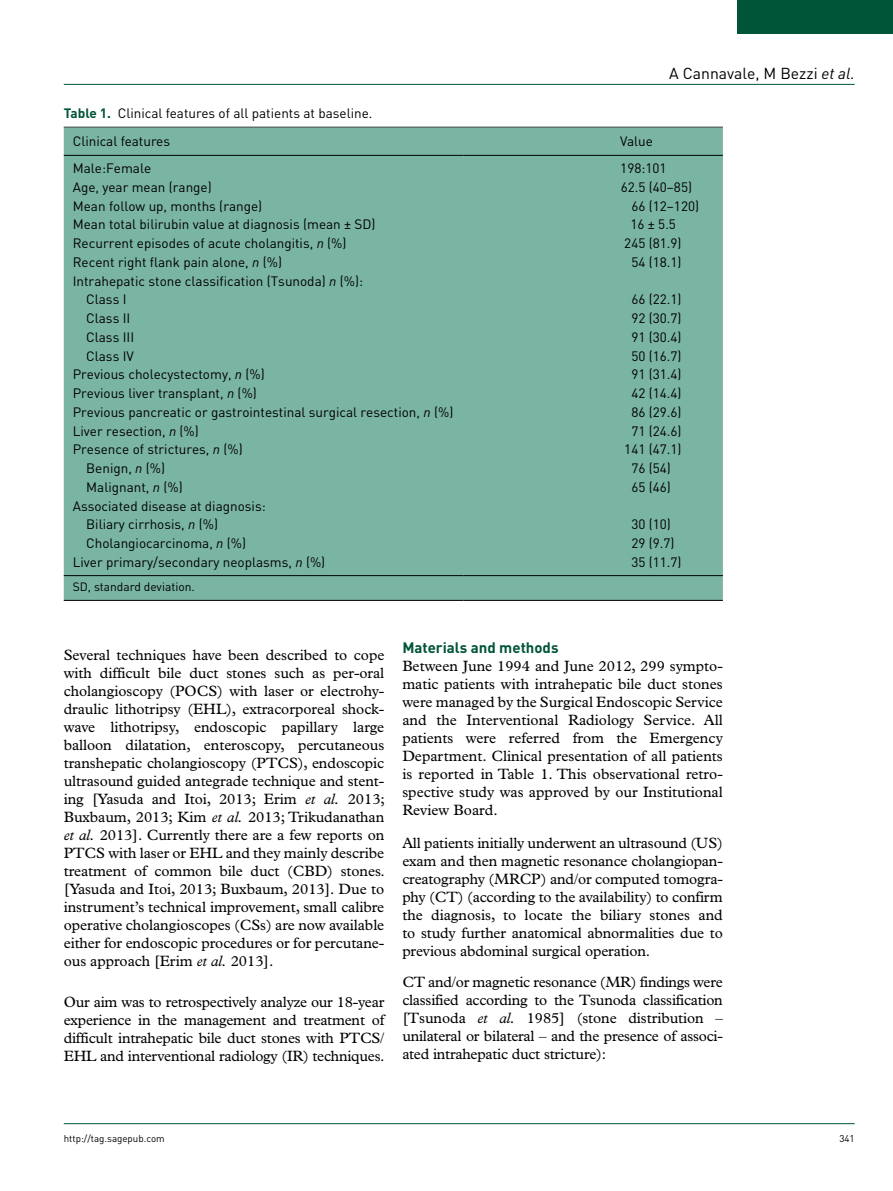
<style>
.page{position:relative;width:893px;height:1191px;background:#fff}
.page>*{position:absolute;margin:0;border:0;box-sizing:border-box;transform-origin:0 0}
.t1{font:15.75px "DIN";color:#000}
.t2{font:15px/18px "Plantin Std";letter-spacing:-.01em;color:#000;text-align:justify}
.t3{font:700 15px "DIN";color:#005437}
.t4{font:13.5px/18.8px "DIN";color:#000}
.t5{font:12px "DIN";color:#000}
.t6{font:9.75px "DIN";color:#000}
.s1{font-weight:700;color:#005437}
.s2{font-style:italic}
</style>
<div class="page">
<hr style="left:64px;top:84px;width:791px;height:1px;background:#005437">
<hr style="left:64px;top:1123px;width:791px;height:1px;background:#005437">
<div style="left:738px;top:0;width:155px;height:34px;background:#005437"></div>
<hr style="left:64px;top:127px;width:659px;height:1px;background:#000">
<div style="left:64px;top:128px;width:659px;height:472px;background:#7ab4a3"></div>
<hr style="left:64px;top:155px;width:399px;height:1px;background:#000">
<hr style="left:463px;top:155px;width:260px;height:1px;background:#000">
<hr style="left:64px;top:575px;width:399px;height:1px;background:#000">
<hr style="left:463px;top:575px;width:260px;height:1px;background:#000">
<hr style="left:64px;top:600px;width:399px;height:1px;background:#000">
<hr style="left:463px;top:600px;width:260px;height:1px;background:#000">
<p class="t4" style="left:73px;top:98px;width:301px;line-height:28.5px;text-indent:-9px"><span class="s1">Table 1.</span> Clinical features of all patients at baseline.<br>Clinical features</p>
<p class="t1" style="left:669px;top:63px;width:187px">A Cannavale, M Bezzi <span class="s2">et al.</span></p>
<p class="t4" style="left:620px;top:132px;width:34px">Value</p>
<p class="t4" style="left:73px;top:158px;width:80px">Male:Female</p>
<p class="t4" style="left:620px;top:158px;width:48px">198:101</p>
<p class="t4" style="left:73px;top:177px;width:140px">Age, year mean (range)</p>
<p class="t4" style="left:621px;top:177px;width:73px">62.5 (40–85)</p>
<p class="t4" style="left:73px;top:196px;width:191px">Mean follow up, months (range)</p>
<p class="t4" style="left:631px;top:196px;width:69px">66 (12–120)</p>
<p class="t4" style="left:73px;top:215px;width:304px">Mean total bilirubin value at diagnosis (mean ± SD)</p>
<p class="t4" style="left:630px;top:215px;width:47px">16 ± 5.5</p>
<p class="t4" style="left:73px;top:233px;width:275px">Recurrent episodes of acute cholangitis, <span class="s2">n</span> (%)</p>
<p class="t4" style="left:624px;top:233px;width:59px">245 (81.9)</p>
<p class="t4" style="left:73px;top:252px;width:211px">Recent right flank pain alone, <span class="s2">n</span> (%)</p>
<p class="t4" style="left:631px;top:252px;width:52px">54 (18.1)</p>
<p class="t4" style="left:86px;top:271px;width:278px;text-indent:-14px">Intrahepatic stone classification (Tsunoda) <span class="s2">n</span> (%):<br>Class I</p>
<p class="t4" style="left:631px;top:290px;width:52px">66 (22.1)</p>
<p class="t4" style="left:86px;top:308px;width:46px">Class II</p>
<p class="t4" style="left:631px;top:308px;width:52px">92 (30.7)</p>
<p class="t4" style="left:86px;top:327px;width:49px">Class III</p>
<p class="t4" style="left:631px;top:327px;width:52px">91 (30.4)</p>
<p class="t4" style="left:86px;top:346px;width:49px">Class IV</p>
<p class="t4" style="left:631px;top:346px;width:52px">50 (16.7)</p>
<p class="t4" style="left:73px;top:365px;width:194px">Previous cholecystectomy, <span class="s2">n</span> (%)</p>
<p class="t4" style="left:631px;top:365px;width:52px">91 (31.4)</p>
<p class="t4" style="left:73px;top:383px;width:186px">Previous liver transplant, <span class="s2">n</span> (%)</p>
<p class="t4" style="left:631px;top:383px;width:52px">42 (14.4)</p>
<p class="t4" style="left:73px;top:402px;width:382px">Previous pancreatic or gastrointestinal surgical resection, <span class="s2">n</span> (%)</p>
<p class="t4" style="left:631px;top:402px;width:52px">86 (29.6)</p>
<p class="t4" style="left:73px;top:421px;width:128px">Liver resection, <span class="s2">n</span> (%)</p>
<p class="t4" style="left:631px;top:421px;width:52px">71 (24.6)</p>
<p class="t4" style="left:73px;top:440px;width:171px">Presence of strictures, <span class="s2">n</span> (%)</p>
<p class="t4" style="left:624px;top:440px;width:59px">141 (47.1)</p>
<p class="t4" style="left:86px;top:458px;width:80px">Benign, <span class="s2">n</span> (%)</p>
<p class="t4" style="left:631px;top:458px;width:41px">76 (54)</p>
<p class="t4" style="left:86px;top:477px;width:98px">Malignant, <span class="s2">n</span> (%)</p>
<p class="t4" style="left:631px;top:477px;width:41px">65 (46)</p>
<p class="t4" style="left:86px;top:496px;width:181px;text-indent:-14px">Associated disease at diagnosis:<br>Biliary cirrhosis, <span class="s2">n</span> (%)</p>
<p class="t4" style="left:631px;top:515px;width:41px">30 (10)</p>
<p class="t4" style="left:86px;top:533px;width:161px">Cholangiocarcinoma, <span class="s2">n</span> (%)</p>
<p class="t4" style="left:631px;top:533px;width:45px">29 (9.7)</p>
<p class="t4" style="left:73px;top:552px;width:254px">Liver primary/secondary neoplasms, <span class="s2">n</span> (%)</p>
<p class="t4" style="left:631px;top:552px;width:52px">35 (11.7)</p>
<p class="t5" style="left:73px;top:579px;width:123px">SD, standard deviation.</p>
<p class="t2" style="left:64px;top:646px;width:323px">Several techniques have been described to cope with difficult bile duct stones such as per-oral cholangioscopy (POCS) with laser or electrohy&shy;draulic lithotripsy (EHL), extracorporeal shock&shy;wave lithotripsy, endoscopic papillary large balloon dilatation, enteroscopy, percutaneous transhepatic cholangioscopy (PTCS), endoscopic ultrasound guided antegrade technique and stent&shy;ing [Yasuda and Itoi, 2013; Erim <span class="s2">et al.</span> 2013; Buxbaum, 2013; Kim <span class="s2">et al.</span> 2013; Trikudanathan <span class="s2">et al.</span> 2013]. Currently there are a few reports on PTCS with laser or EHL and they mainly describe treatment of common bile duct (CBD) stones. [Yasuda and Itoi, 2013; Buxbaum, 2013]. Due to instrument’s technical improvement, small calibre operative cholangioscopes (CSs) are now available either for endoscopic procedures or for percutane&shy;ous approach [Erim <span class="s2">et al.</span> 2013].</p>
<p class="t2" style="left:64px;top:993px;width:322px">Our aim was to retrospectively analyze our 18-year experience in the management and treatment of difficult intrahepatic bile duct stones with PTCS/ EHL and interventional radiology (IR) techniques.</p>
<p class="t3" style="left:402px;top:637px;width:158px">Materials and methods</p>
<p class="t2" style="left:402px;top:657px;width:322px">Between June 1994 and June 2012, 299 sympto&shy;matic patients with intrahepatic bile duct stones were managed by the Surgical Endoscopic Service and the Interventional Radiology Service. All patients were referred from the Emergency Department. Clinical presentation of all patients is reported in Table 1. This observational retro&shy;spective study was approved by our Institutional Review Board.</p>
<p class="t2" style="left:402px;top:834px;width:322px">All patients initially underwent an ultrasound (US) exam and then magnetic resonance cholangiopan&shy;creatography (MRCP) and/or computed tomogra&shy;phy (CT) (according to the availability) to confirm the diagnosis, to locate the biliary stones and to study further anatomical abnormalities due to previous abdominal surgical operation.</p>
<p class="t2" style="left:402px;top:973px;width:322px">CT and/or magnetic resonance (MR) findings were classified according to the Tsunoda classification [Tsunoda <span class="s2">et al.</span> 1985] (stone distribution – unilateral or bilateral – and the presence of associ&shy;ated intrahepatic duct stricture):</p>
<p class="t6" style="left:64px;top:1132px;width:103px">http://tag.sagepub.com</p>
<p class="t6" style="left:839px;top:1132px;width:17px">341</p>
</div>
